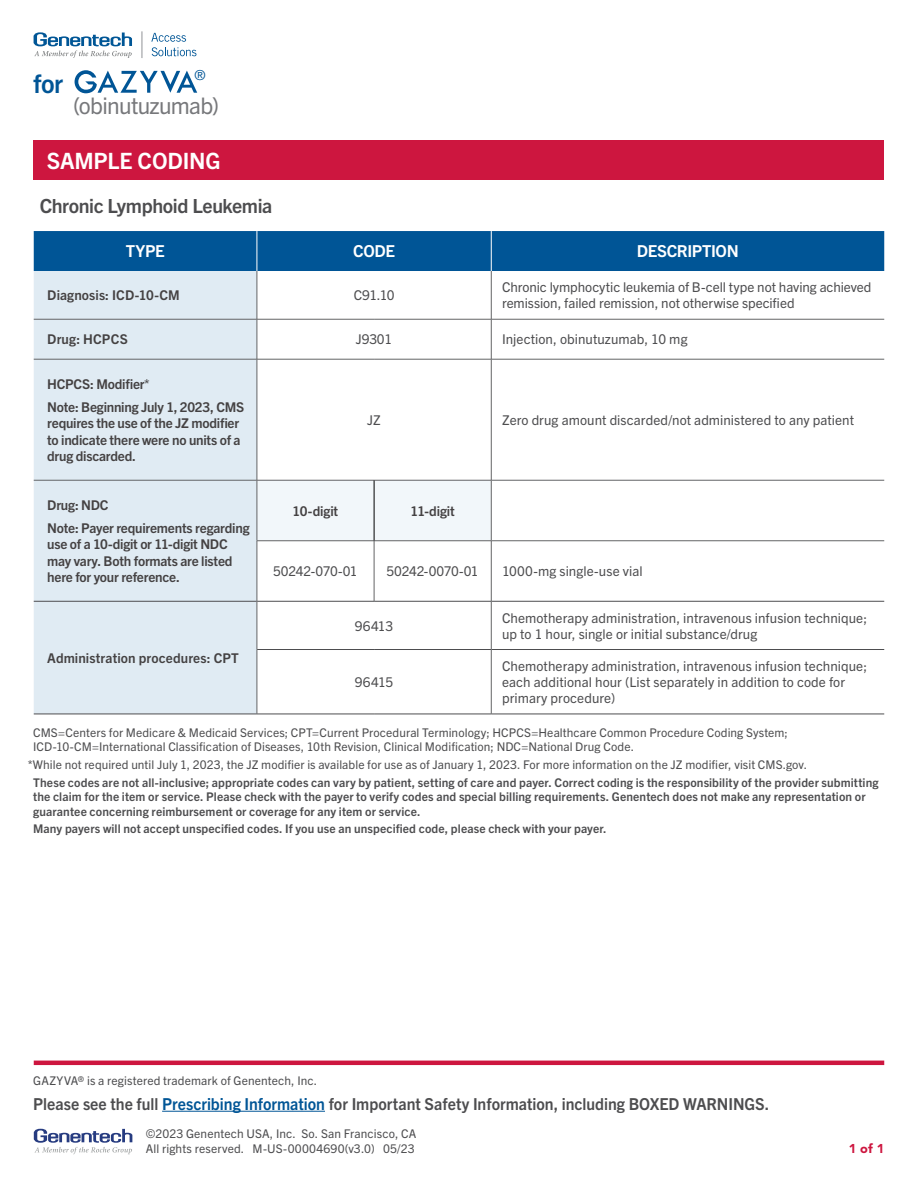
<style>
.page{position:relative;width:918px;height:1188px;background:#fff}
.page>*{position:absolute;margin:0;border:0;box-sizing:border-box;transform-origin:0 0}
.t1{font:700 25.5px "Trade Gothic Next LT Pro";color:#005596}
.t2{font:22.8px "Trade Gothic Next LT Pro";letter-spacing:-.03em;color:#77787b}
.t3{font:700 22.5px "Trade Gothic Next LT Pro";letter-spacing:-.01em;color:#fff}
.t4{font:700 19.5px "Trade Gothic Next LT Pro";letter-spacing:-.02em;color:#4d4d4f}
.t5{font:700 16.5px "Trade Gothic Next LT Pro";color:#4d4d4f;scale:.96 1}
.t6{font:700 16.5px "Trade Gothic Next LT Pro";letter-spacing:-.02em;color:#fff}
.t7{font:13.95px "Avenir LT Std";color:#005596}
.t8{font:13.5px/16.2px "Trade Gothic Next LT Pro";color:#4d4d4f}
.t9{font:700 13.5px/16.2px "Trade Gothic Next LT Pro";letter-spacing:-.015em;color:#444142}
.t10{font:700 13.5px "Trade Gothic Next LT Pro";letter-spacing:.01em;color:#444142}
.t11{font:700 13.5px "Trade Gothic Next LT Pro";letter-spacing:.005em;color:#444142}
.t12{font:13.5px "Trade Gothic Next LT Pro";letter-spacing:-.025em;color:#4d4d4f}
.t13{font:13.5px "Trade Gothic Next LT Pro";letter-spacing:-.03em;color:#4d4d4f}
.t14{font:900 12.75px "Avenir LT Std";color:#cd163f}
.t15{font:12px/14.4px "Trade Gothic Next LT Pro";letter-spacing:.005em;color:#4d4d4f}
.t16{font:700 12px/14.4px "Trade Gothic Next LT Pro";letter-spacing:.01em;color:#4d4d4f}
.s1{font-weight:400}
.s2{color:#005596}
</style>
<div class="page">
<svg style="left:75px;top:70px;width:122px;height:23px"></svg>
<svg style="left:34px;top:32px;width:98px;height:26px"></svg>
<svg style="left:141px;top:31px;width:1px;height:27px"></svg>
<svg style="left:151px;top:33px;width:45px;height:23px"></svg>
<svg style="left:34px;top:1129px;width:98px;height:25px"></svg>
<hr style="left:34px;top:1061px;width:850px;height:4px;background:#cd163f">
<hr style="left:162px;top:1111px;width:163px;height:1px;background:#005596">
<div style="left:34px;top:231px;width:850px;height:40px;background:#005596"></div>
<div style="left:34px;top:271px;width:223px;height:443px;background:#e0ebf3"></div>
<div style="left:258px;top:481px;width:233px;height:59px;background:#f2f7fa"></div>
<hr style="left:34px;top:319px;width:223px;height:1px;background:#636466">
<hr style="left:257px;top:319px;width:117px;height:1px;background:#636466">
<hr style="left:374px;top:319px;width:117px;height:1px;background:#636466">
<hr style="left:491px;top:319px;width:393px;height:1px;background:#636466">
<hr style="left:34px;top:359px;width:223px;height:1px;background:#636466">
<hr style="left:257px;top:359px;width:117px;height:1px;background:#636466">
<hr style="left:374px;top:359px;width:117px;height:1px;background:#636466">
<hr style="left:491px;top:359px;width:393px;height:1px;background:#636466">
<hr style="left:34px;top:480px;width:223px;height:1px;background:#636466">
<hr style="left:257px;top:480px;width:117px;height:1px;background:#636466">
<hr style="left:374px;top:480px;width:117px;height:1px;background:#636466">
<hr style="left:491px;top:480px;width:393px;height:1px;background:#636466">
<hr style="left:257px;top:540px;width:117px;height:1px;background:#636466">
<hr style="left:374px;top:540px;width:117px;height:1px;background:#636466">
<hr style="left:491px;top:540px;width:393px;height:1px;background:#636466">
<hr style="left:34px;top:601px;width:223px;height:1px;background:#4d4d4f">
<hr style="left:257px;top:601px;width:117px;height:1px;background:#4d4d4f">
<hr style="left:374px;top:601px;width:117px;height:1px;background:#4d4d4f">
<hr style="left:491px;top:601px;width:393px;height:1px;background:#4d4d4f">
<hr style="left:257px;top:649px;width:117px;height:1px;background:#4d4d4f">
<hr style="left:374px;top:649px;width:117px;height:1px;background:#4d4d4f">
<hr style="left:491px;top:649px;width:393px;height:1px;background:#4d4d4f">
<hr style="left:34px;top:714px;width:223px;height:1px;background:#4d4d4f">
<hr style="left:257px;top:714px;width:117px;height:1px;background:#4d4d4f">
<hr style="left:374px;top:714px;width:117px;height:1px;background:#4d4d4f">
<hr style="left:491px;top:714px;width:393px;height:1px;background:#4d4d4f">
<hr style="left:257px;top:271px;width:1px;height:48px;background:#636466">
<hr style="left:257px;top:319px;width:1px;height:40px;background:#636466">
<hr style="left:257px;top:359px;width:1px;height:121px;background:#636466">
<hr style="left:257px;top:480px;width:1px;height:61px;background:#636466">
<hr style="left:257px;top:541px;width:1px;height:60px;background:#636466">
<hr style="left:257px;top:601px;width:1px;height:49px;background:#636466">
<hr style="left:257px;top:650px;width:1px;height:64px;background:#636466">
<hr style="left:491px;top:271px;width:1px;height:48px;background:#636466">
<hr style="left:491px;top:319px;width:1px;height:40px;background:#636466">
<hr style="left:491px;top:359px;width:1px;height:121px;background:#636466">
<hr style="left:491px;top:480px;width:1px;height:61px;background:#636466">
<hr style="left:491px;top:541px;width:1px;height:60px;background:#636466">
<hr style="left:491px;top:601px;width:1px;height:49px;background:#636466">
<hr style="left:491px;top:650px;width:1px;height:64px;background:#636466">
<hr style="left:374px;top:541px;width:1px;height:60px;background:#636466">
<hr style="left:374px;top:480px;width:1px;height:61px;background:#000">
<hr style="left:257px;top:231px;width:1px;height:40px;background:#fff">
<hr style="left:491px;top:231px;width:1px;height:40px;background:#fff">
<div style="left:33px;top:140px;width:851px;height:40px;background:#cd163f"></div>
<h1 class="t1" style="left:33px;top:66px;width:31px">for</h1>
<p class="t7" style="left:194px;top:67px;width:13px">®</p>
<h2 class="t2" style="left:73px;top:90px;width:148px">(obinutuzumab)</h2>
<h3 class="t3" style="left:47px;top:145px;width:175px">SAMPLE CODING</h3>
<h3 class="t4" style="left:40px;top:193px;width:234px">Chronic Lymphoid Leukemia</h3>
<h3 class="t6" style="left:126px;top:240px;width:40px">TYPE</h3>
<h3 class="t6" style="left:353px;top:240px;width:43px">CODE</h3>
<h3 class="t6" style="left:637px;top:240px;width:103px">DESCRIPTION</h3>
<p class="t11" style="left:47px;top:286px;width:134px">Diagnosis: ICD-10-CM</p>
<p class="t8" style="left:354px;top:286px;width:42px">C91.10</p>
<p class="t8" style="left:502px;top:278px;width:371px">Chronic lymphocytic leukemia of B-cell type not having achieved remission, failed remission, not otherwise specified</p>
<p class="t10" style="left:47px;top:330px;width:82px">Drug: HCPCS</p>
<p class="t8" style="left:356px;top:331px;width:38px">J9301</p>
<p class="t8" style="left:502px;top:331px;width:187px">Injection, obinutuzumab, 10 mg</p>
<p class="t9" style="left:47px;top:372px;width:199px;line-height:23px">HCPCS: Modifier<span class="s1">*<br></span>Note: Beginning July 1, 2023, CMS</p>
<p class="t9" style="left:47px;top:414px;width:195px;text-align:justify">requires the use of the JZ modifier to indicate there were no units of a drug discarded.</p>
<p class="t8" style="left:367px;top:411px;width:15px">JZ</p>
<p class="t8" style="left:502px;top:411px;width:354px">Zero drug amount discarded/not administered to any patient</p>
<p class="t9" style="left:47px;top:493px;width:204px;line-height:23px">Drug: NDC<br>Note: Payer requirements regarding</p>
<p class="t9" style="left:47px;top:535px;width:187px">use of a 10-digit or 11-digit NDC may vary. Both formats are listed here for your reference.</p>
<p class="t9" style="left:293px;top:502px;width:47px">10-digit</p>
<p class="t9" style="left:410px;top:502px;width:46px">11-digit</p>
<p class="t13" style="left:273px;top:562px;width:86px">50242-070-01</p>
<p class="t12" style="left:387px;top:562px;width:94px">50242-0070-01</p>
<p class="t8" style="left:502px;top:562px;width:142px">1000-mg single-use vial</p>
<p class="t8" style="left:355px;top:617px;width:40px">96413</p>
<p class="t8" style="left:502px;top:609px;width:367px">Chemotherapy administration, intravenous infusion technique; up to 1 hour, single or initial substance/drug</p>
<p class="t8" style="left:355px;top:673px;width:40px">96415</p>
<p class="t10" style="left:47px;top:649px;width:193px">Administration procedures: CPT</p>
<p class="t8" style="left:502px;top:657px;width:367px">Chemotherapy administration, intravenous infusion technique; each additional hour (List separately in addition to code for primary procedure)</p>
<p class="t15" style="left:33px;top:725px;width:756px">CMS=Centers for Medicare &amp; Medicaid Services; CPT=Current Procedural Terminology; HCPCS=Healthcare Common Procedure Coding System;<br>ICD-10-CM=International Classification of Diseases, 10th Revision, Clinical Modification; NDC=National Drug Code.</p>
<p class="t15" style="left:28px;top:757px;width:781px">*While not required until July 1, 2023, the JZ modifier is available for use as of January 1, 2023. For more information on the JZ modifier, visit CMS.gov.</p>
<p class="t16" style="left:33px;top:775px;width:847px">These codes are not all-inclusive; appropriate codes can vary by patient, setting of care and payer. Correct coding is the responsibility of the provider submitting the claim for the item or service. Please check with the payer to verify codes and special billing requirements. Genentech does not make any representation or guarantee concerning reimbursement or coverage for any item or service.</p>
<p class="t16" style="left:33px;top:821px;width:575px">Many payers will not accept unspecified codes. If you use an unspecified code, please check with your payer.</p>
<p class="t15" style="left:33px;top:1073px;width:285px">GAZYVA® is a registered trademark of Genentech, Inc.</p>
<h3 class="t5" style="left:33px;top:1092px;width:768px">Please see the full <span class="s2">Prescribing Information</span> for Important Safety Information, including BOXED WARNINGS.</h3>
<p class="t15" style="left:146px;top:1126px;width:272px">©2023 Genentech USA, Inc. So. San Francisco, CA<br>All rights reserved. M-US-00004690(v3.0) 05/23</p>
<p class="t14" style="left:849px;top:1141px;width:37px">1 of 1</p>
</div>
